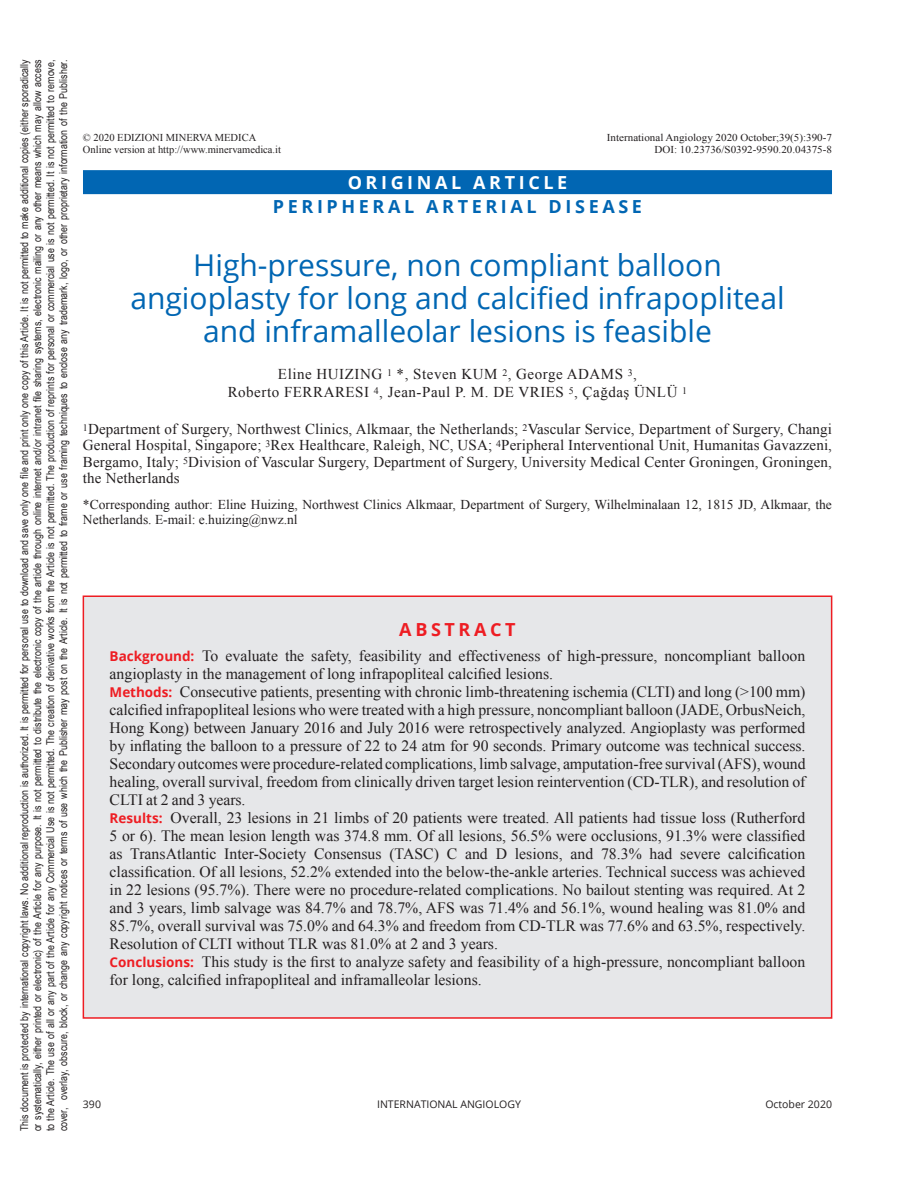
<style>
.page{position:relative;width:915px;height:1191px;background:#fff}
.page>*{position:absolute;margin:0;border:0;box-sizing:border-box;transform-origin:0 0}
.Article_Title{font:30px/33px "Open Sans";color:#0166b3;text-align:center}
.SEZIONE_O_TITOLO_MON{font:700 18px "Open Sans";letter-spacing:.2em;color:#0166b3}
.TIPO_ARTICOLO{font:700 18px "Open Sans";letter-spacing:.2em;color:#fff}
.Abstract_Head{font:700 18px "Open Sans";letter-spacing:.2em;color:#ee1d23}
.Abstract{font:15.75px/18px "Times New Roman";color:#231f20}
.Affiliations{font:15px/16.5px "Times New Roman";letter-spacing:.01em;color:#231f20;text-align:justify}
.Authors{font:15px/18px "Times New Roman";letter-spacing:.035em;color:#231f20;text-align:center}
.Correspondence{font:13.5px/15px "Times New Roman";color:#231f20}
.t1{font:10.8px/13px "Arial Narrow";color:#231f20;text-align:justify}
.DOI{font:10.5px "Times New Roman";color:#231f20;scale:1.05 1}
.COPYRIGHT{font:10.5px "Times New Roman";color:#231f20}
.PIEDINO{font:10.5px "Open Sans";color:#231f20}
.s1{font-family:"Open Sans";font-weight:700;font-size:13.5px;color:#ee1d23}
</style>
<div class="page">
<div style="left:83px;top:170px;width:748px;height:24px;background:#0166b3"></div>
<div style="left:83px;top:596px;width:748px;height:422px;background:#e6e7e9"></div>
<div style="left:83px;top:595px;width:749px;height:423px;border:2px solid #ee1d23"></div>
<p class="t1" style="left:18px;top:1131px;width:1073px;rotate:-90deg">This document is protected by international copyright laws. No additional reproduction is authorized. It is permitted for personal use to download and save only one file and print only one copy of this Article. It is not permitted to make additional copies (either sporadically or systematically, either printed or electronic) of the Article for any purpose. It is not permitted to distribute the electronic copy of the article through online internet and/or intranet file sharing systems, electronic mailing or any other means which may allow access to the Article. The use of all or any part of the Article for any Commercial Use is not permitted. The creation of derivative works from the Article is not permitted. The production of reprints for personal or commercial use is not permitted. It is not permitted to remove, cover, overlay, obscure, block, or change any copyright notices or terms of use which the Publisher may post on the Article. It is not permitted to frame or use framing techniques to enclose any trademark, logo, or other proprietary information of the Publisher.</p>
<p class="COPYRIGHT" style="left:83px;top:131px;width:175px">© 2020 EDIZIONI MINERVA MEDICA</p>
<p class="COPYRIGHT" style="left:83px;top:143px;width:199px">Online version at http://www.minervamedica.it</p>
<p class="DOI" style="left:606px;top:131px;width:216px">International Angiology 2020 October;39(5):390-7</p>
<p class="DOI" style="left:654px;top:143px;width:170px">DOI: 10.23736/S0392-9590.20.04375-8</p>
<p class="TIPO_ARTICOLO" style="left:347px;top:170px;width:221px">ORIGINAL ARTICLE</p>
<p class="SEZIONE_O_TITOLO_MON" style="left:273px;top:194px;width:370px">PERIPHERAL ARTERIAL DISEASE</p>
<p class="Article_Title" style="left:130px;top:248px;width:655px">High-pressure, non compliant balloon angioplasty for long and calcified infrapopliteal and inframalleolar lesions is feasible</p>
<p class="Authors" style="left:228px;top:365px;width:461px">Eline HUIZING <sup>1</sup> *, Steven KUM <sup>2</sup>, George ADAMS <sup>3</sup>,<br>Roberto FERRARESI <sup>4</sup>, Jean-Paul P. M. DE VRIES <sup>5</sup>, Çağdaş ÜNLÜ <sup>1</sup></p>
<p class="Affiliations" style="left:83px;top:420px;width:750px"><sup>1</sup>Department of Surgery, Northwest Clinics, Alkmaar, the Netherlands; <sup>2</sup>Vascular Service, Department of Surgery, Changi General Hospital, Singapore; <sup>3</sup>Rex Healthcare, Raleigh, NC, USA; <sup>4</sup>Peripheral Interventional Unit, Humanitas Gavazzeni, Bergamo, Italy; <sup>5</sup>Division of Vascular Surgery, Department of Surgery, University Medical Center Groningen, Groningen, the Netherlands</p>
<p class="Correspondence" style="left:83px;top:497px;width:750px">*Corresponding author: Eline Huizing, Northwest Clinics Alkmaar, Department of Surgery, Wilhelminalaan 12, 1815 JD, Alkmaar, the<br>Netherlands. E-mail: e.huizing@nwz.nl</p>
<p class="Abstract_Head" style="left:399px;top:617px;width:118px">ABSTRACT</p>
<p class="Abstract" style="left:110px;top:646px;width:697px"><span class="s1">Background:</span> To evaluate the safety, feasibility and effectiveness of high-pressure, noncompliant balloon angioplasty in the management of long infrapopliteal calcified lesions.</p>
<p class="Abstract" style="left:110px;top:682px;width:697px;text-align:justify"><span class="s1">Methods:</span> Consecutive patients, presenting with chronic limb-threatening ischemia (CLTI) and long (&gt;100 mm) calcified infrapopliteal lesions who were treated with a high pressure, noncompliant balloon (JADE, OrbusNeich, Hong Kong) between January 2016 and July 2016 were retrospectively analyzed. Angioplasty was performed by inflating the balloon to a pressure of 22 to 24 atm for 90 seconds. Primary outcome was technical success.<br>Secondary outcomes were procedure-related complications, limb salvage, amputation-free survival (AFS), wound healing, overall survival, freedom from clinically driven target lesion reintervention (CD-TLR), and resolution of CLTI at 2 and 3 years.</p>
<p class="Abstract" style="left:110px;top:808px;width:697px;text-align:justify"><span class="s1">Results:</span> Overall, 23 lesions in 21 limbs of 20 patients were treated. All patients had tissue loss (Rutherford 5 or 6). The mean lesion length was 374.8 mm. Of all lesions, 56.5% were occlusions, 91.3% were classified as TransAtlantic Inter-Society Consensus (TASC) C and D lesions, and 78.3% had severe calcification classification. Of all lesions, 52.2% extended into the below-the-ankle arteries. Technical success was achieved in 22 lesions (95.7%). There were no procedure-related complications. No bailout stenting was required. At 2 and 3 years, limb salvage was 84.7% and 78.7%, AFS was 71.4% and 56.1%, wound healing was 81.0% and 85.7%, overall survival was 75.0% and 64.3% and freedom from CD-TLR was 77.6% and 63.5%, respectively.<br>Resolution of CLTI without TLR was 81.0% at 2 and 3 years.</p>
<p class="Abstract" style="left:110px;top:952px;width:697px"><span class="s1">Conclusions:</span> This study is the first to analyze safety and feasibility of a high-pressure, noncompliant balloon for long, calcified infrapopliteal and inframalleolar lesions.</p>
<p class="PIEDINO" style="left:83px;top:1097px;width:20px">390</p>
<p class="PIEDINO" style="left:377px;top:1097px;width:145px">Internati onal Angi ology</p>
<p class="PIEDINO" style="left:765px;top:1097px;width:68px">October 2020</p>
</div>
